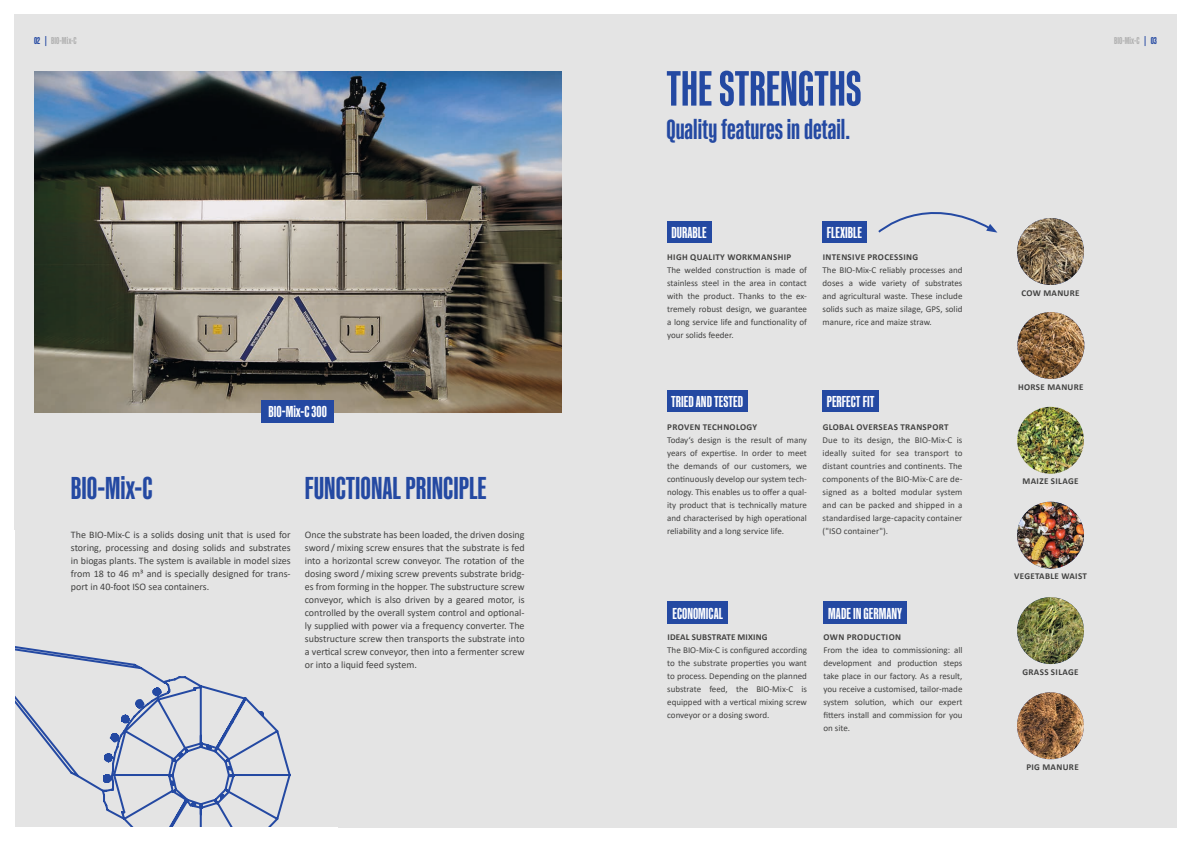
<style>
.page{position:relative;width:1191px;height:842px;background:#fff}
.page>*{position:absolute;margin:0;border:0;box-sizing:border-box;transform-origin:0 0}
.t1{font:700 50px "Kaneda Gothic";color:#2449a2}
.t2{font:700 32px "Kaneda Gothic";color:#2449a2}
.t3{font:700 28px "Kaneda Gothic";color:#2449a2}
.t4{font:700 16px "Kaneda Gothic";color:#fff}
.t5{font:10px/13px "Calibri";color:#424241;text-align:justify}
.t6{font:700 10px "Kaneda Gothic";color:#b1b1b1}
.t7{font:9px/13px "Calibri";color:#424241;text-align:justify}
.t8{font:700 9px "Calibri";letter-spacing:.04em;color:#424241}
.t9{font:700 9px "Calibri";letter-spacing:.02em;color:#424241}
.s1{color:#2449a2}
</style>
<div class="page">
<div style="left:14px;top:14px;width:1162px;height:814px;background:#e4e4e4"></div>
<img style="left:34px;top:71px;width:527px;height:341px">
<div style="left:261px;top:400px;width:73px;height:23px;background:#2449a2"></div>
<svg style="left:14px;top:642px;width:278px;height:186px"></svg>
<div style="left:823px;top:601px;width:83px;height:23px;background:#2449a2"></div>
<svg style="left:878px;top:212px;width:119px;height:21px"></svg>
<img style="left:1017px;top:692px;width:67px;height:67px;border-radius:33px">
<img style="left:1017px;top:218px;width:67px;height:67px;border-radius:33px">
<img style="left:1017px;top:312px;width:67px;height:67px;border-radius:33px">
<img style="left:1017px;top:502px;width:67px;height:67px;border-radius:33px">
<img style="left:1017px;top:597px;width:67px;height:67px;border-radius:33px">
<div style="left:667px;top:390px;width:80px;height:22px;background:#2449a2"></div>
<div style="left:667px;top:221px;width:44px;height:22px;background:#2449a2"></div>
<div style="left:822px;top:390px;width:57px;height:22px;background:#2449a2"></div>
<div style="left:667px;top:601px;width:61px;height:23px;background:#2449a2"></div>
<div style="left:822px;top:221px;width:44px;height:22px;background:#2449a2"></div>
<img style="left:1017px;top:407px;width:67px;height:67px;border-radius:33px">
<p class="t6" style="left:34px;top:35px;width:44px"><span class="s1">02 |</span> BIO-Mix-C</p>
<p class="t6" style="left:1114px;top:35px;width:44px">BIO-Mix-C <span class="s1">| 03</span></p>
<h3 class="t4" style="left:269px;top:403px;width:60px">BIO-Mix-C 300</h3>
<h2 class="t2" style="left:71px;top:470px;width:83px">BIO-Mix-C</h2>
<h2 class="t2" style="left:305px;top:470px;width:183px">FUNCTIONAL PRINCIPLE</h2>
<p class="t5" style="left:71px;top:528px;width:221px">The BIO-Mix-C is a solids dosing unit that is used for storing, processing and dosing solids and substrates in biogas plants. The system is available in model sizes from 18 to 46 m³ and is specially designed for trans&shy;port in 40-foot ISO sea containers.</p>
<p class="t5" style="left:305px;top:528px;width:221px">Once the substrate has been loaded, the driven dosing sword / mixing screw ensures that the substrate is fed into a horizontal screw conveyor. The rotation of the dosing sword / mixing screw prevents substrate bridg&shy;es from forming in the hopper. The substructure screw conveyor, which is also driven by a geared motor, is controlled by the overall system control and optional&shy;ly supplied with power via a frequency converter. The substructure screw then transports the substrate into a vertical screw conveyor, then into a fermenter screw or into a liquid feed system.</p>
<h1 class="t1" style="left:666px;top:61px;width:196px">THE STRENGTHS</h1>
<h3 class="t3" style="left:666px;top:114px;width:185px">Quality features in detail.</h3>
<h3 class="t4" style="left:671px;top:223px;width:37px">DURABLE</h3>
<p class="t8" style="left:667px;top:250px;width:126px">HIGH QUALITY WORKMANSHIP</p>
<p class="t7" style="left:667px;top:263px;width:141px">The welded construction is made of stainless steel in the area in contact with the product. Thanks to the ex&shy;tremely robust design, we guarantee a long service life and functionality of your solids feeder.</p>
<h3 class="t4" style="left:826px;top:223px;width:37px">FLEXIBLE</h3>
<p class="t8" style="left:822px;top:250px;width:97px">INTENSIVE PROCESSING</p>
<p class="t7" style="left:822px;top:263px;width:141px">The BIO-Mix-C reliably processes and doses a wide variety of substrates and agricultural waste. These include solids such as maize silage, GPS, solid manure, rice and maize straw.</p>
<h3 class="t4" style="left:671px;top:393px;width:73px">TRIED AND TESTED</h3>
<p class="t8" style="left:667px;top:420px;width:91px">PROVEN TECHNOLOGY</p>
<p class="t7" style="left:667px;top:433px;width:141px">Today‘s design is the result of many years of expertise. In order to meet the demands of our customers, we continuously develop our system tech&shy;nology. This enables us to offer a qual&shy;ity product that is technically mature and characterised by high operational reliability and a long service life.</p>
<h3 class="t4" style="left:827px;top:393px;width:49px">PERFECT FIT</h3>
<p class="t8" style="left:822px;top:421px;width:127px">GLOBAL OVERSEAS TRANSPORT</p>
<p class="t7" style="left:822px;top:433px;width:141px">Due to its design, the BIO-Mix-C is ideally suited for sea transport to distant countries and continents. The components of the BIO-Mix-C are de&shy;signed as a bolted modular system and can be packed and shipped in a standardised large-capacity container ("ISO container").</p>
<h3 class="t4" style="left:672px;top:604px;width:52px">ECONOMICAL</h3>
<p class="t9" style="left:667px;top:631px;width:102px">IDEAL SUBSTRATE MIXING</p>
<p class="t7" style="left:667px;top:644px;width:141px">The BIO-Mix-C is configured according to the substrate properties you want to process. Depending on the planned substrate feed, the BIO-Mix-C is equipped with a vertical mixing screw conveyor or a dosing sword.</p>
<h3 class="t4" style="left:828px;top:604px;width:75px">MADE IN GERMANY</h3>
<p class="t8" style="left:823px;top:631px;width:79px">OWN PRODUCTION</p>
<p class="t7" style="left:823px;top:643px;width:141px">From the idea to commissioning: all development and production steps take place in our factory. As a result, you receive a customised, tailor-made system solution, which our expert fitters install and commission for you on site.</p>
<p class="t8" style="left:1021px;top:286px;width:60px">COW MANURE</p>
<p class="t8" style="left:1018px;top:380px;width:67px">HORSE MANURE</p>
<p class="t8" style="left:1022px;top:475px;width:57px">MAIZE SILAGE</p>
<p class="t8" style="left:1014px;top:570px;width:74px">VEGETABLE WAIST</p>
<p class="t8" style="left:1022px;top:665px;width:58px">GRASS SILAGE</p>
<p class="t8" style="left:1026px;top:760px;width:54px">PIG MANURE</p>
</div>
